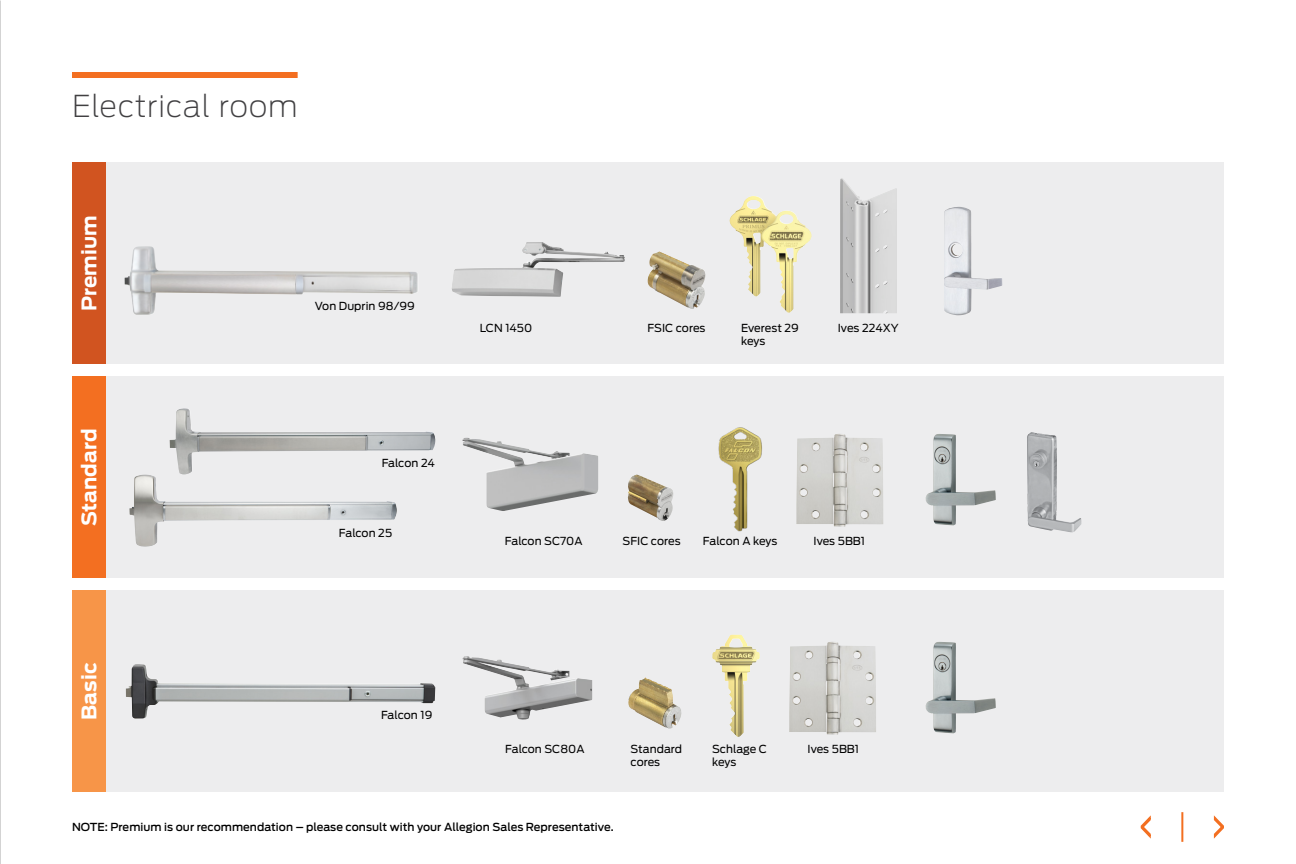
<style>
.page{position:relative;width:1296px;height:864px;background:#fff}
.page>*{position:absolute;margin:0;border:0;box-sizing:border-box;transform-origin:0 0}
.t1{font:200 30px "Antenna";letter-spacing:.025em;color:#414042}
.t2{font:700 20px "Antenna";letter-spacing:.005em;color:#fff}
.t3{font:11px/13px "Antenna";color:#000}
.t4{font:500 11px "Antenna";letter-spacing:.005em;color:#000}
</style>
<div class="page">
<div style="left:72px;top:163px;width:1152px;height:201px;background:#ededee"></div>
<div style="left:72px;top:377px;width:1152px;height:201px;background:#ededee"></div>
<div style="left:72px;top:591px;width:1152px;height:201px;background:#ededee"></div>
<div style="left:72px;top:72px;width:226px;height:6px;background:#f36f21"></div>
<img style="left:125px;top:246px;width:293px;height:69px">
<img style="left:452px;top:242px;width:173px;height:55px">
<img style="left:170px;top:408px;width:265px;height:66px">
<img style="left:129px;top:474px;width:268px;height:73px">
<img style="left:126px;top:664px;width:309px;height:55px">
<img style="left:462px;top:438px;width:136px;height:73px">
<img style="left:463px;top:656px;width:129px;height:64px">
<img style="left:840px;top:178px;width:57px;height:135px">
<img style="left:796px;top:434px;width:87px;height:93px">
<img style="left:789px;top:642px;width:87px;height:93px">
<div style="left:72px;top:163px;width:33px;height:201px;background:#d15420"></div>
<div style="left:72px;top:377px;width:33px;height:201px;background:#f36f21"></div>
<div style="left:72px;top:591px;width:33px;height:201px;background:#f79548"></div>
<img style="left:729px;top:196px;width:83px;height:117px">
<img style="left:628px;top:474px;width:45px;height:47px">
<img style="left:628px;top:677px;width:54px;height:52px">
<img style="left:712px;top:635px;width:48px;height:102px">
<img style="left:648px;top:251px;width:58px;height:58px">
<img style="left:718px;top:427px;width:44px;height:105px">
<img style="left:944px;top:207px;width:58px;height:108px">
<img style="left:1027px;top:432px;width:55px;height:101px">
<img style="left:925px;top:434px;width:71px;height:91px">
<img style="left:925px;top:642px;width:71px;height:91px">
<hr style="left:1181px;top:812px;width:2px;height:30px;background:#f36f21">
<svg style="left:1140px;top:815px;width:11px;height:24px"></svg>
<svg style="left:1213px;top:815px;width:11px;height:24px"></svg>
<h1 class="t1" style="left:72px;top:87px;width:227px">Electrical room</h1>
<h2 class="t2" style="left:75px;top:311px;width:97px;rotate:-90deg">Premium</h2>
<p class="t3" style="left:315px;top:300px;width:102px">Von Duprin 98/99</p>
<h2 class="t2" style="left:75px;top:526px;width:100px;rotate:-90deg">Standard</h2>
<p class="t3" style="left:382px;top:457px;width:55px">Falcon 24</p>
<p class="t3" style="left:339px;top:526px;width:55px">Falcon 25</p>
<p class="t3" style="left:480px;top:321px;width:54px">LCN 1450</p>
<p class="t3" style="left:648px;top:321px;width:59px">FSIC cores</p>
<p class="t3" style="left:838px;top:321px;width:62px">Ives 224XY</p>
<p class="t3" style="left:741px;top:321px;width:59px">Everest 29 keys</p>
<p class="t3" style="left:505px;top:534px;width:79px">Falcon SC70A</p>
<p class="t3" style="left:623px;top:534px;width:59px">SFIC cores</p>
<p class="t3" style="left:703px;top:534px;width:76px">Falcon A keys</p>
<p class="t3" style="left:814px;top:534px;width:53px">Ives 5BB1</p>
<h2 class="t2" style="left:75px;top:720px;width:59px;rotate:-90deg">Basic</h2>
<p class="t3" style="left:381px;top:708px;width:53px">Falcon 19</p>
<p class="t3" style="left:505px;top:743px;width:81px">Falcon SC80A</p>
<p class="t3" style="left:631px;top:743px;width:53px">Standard cores</p>
<p class="t3" style="left:712px;top:743px;width:56px">Schlage C keys</p>
<p class="t3" style="left:808px;top:743px;width:53px">Ives 5BB1</p>
<p class="t4" style="left:72px;top:820px;width:543px">NOTE: Premium is our recommendation – please consult with your Allegion Sales Representative.</p>
</div>
